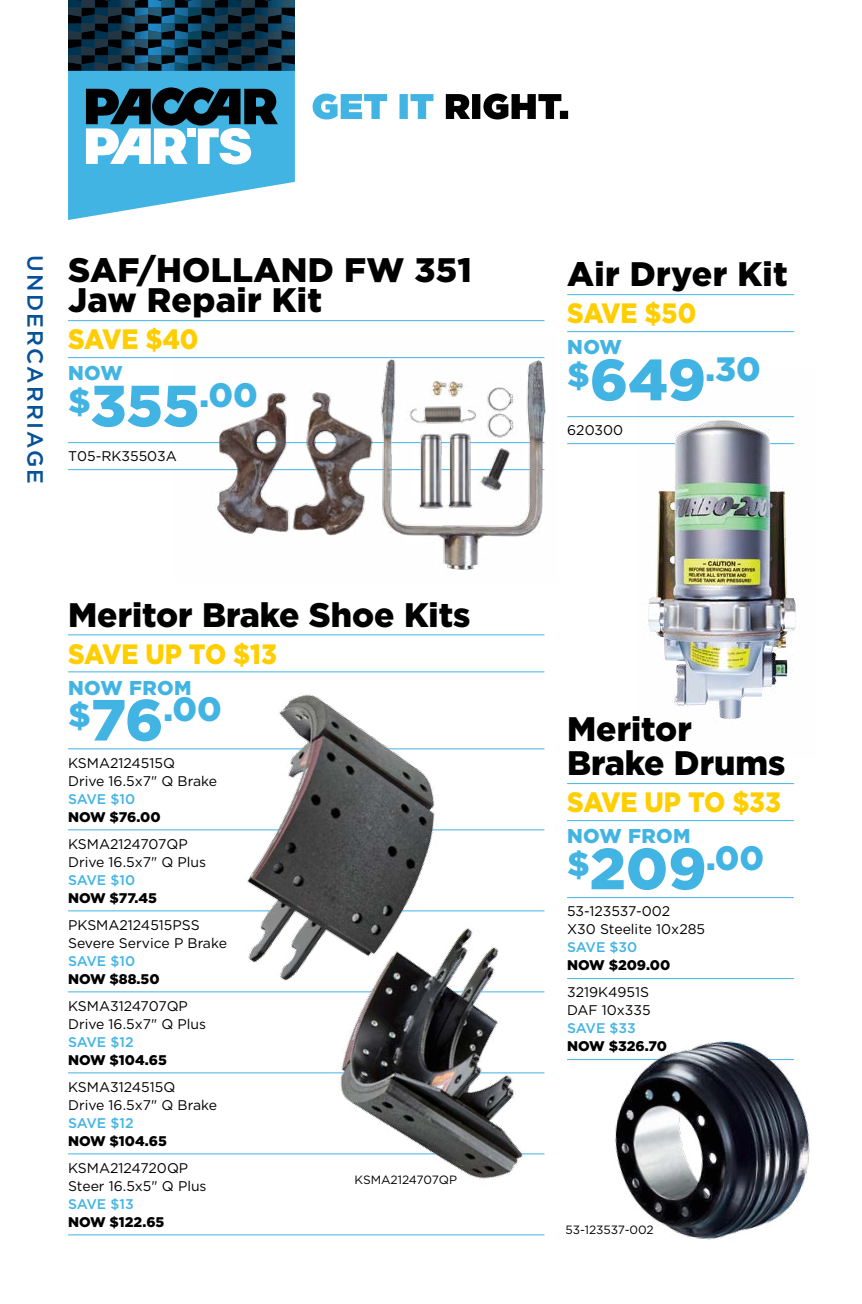
<style>
.page{position:relative;width:862px;height:1304px;background:#fff}
.page>*{position:absolute;margin:0;border:0;box-sizing:border-box;transform-origin:0 0}
.t1{font:900 34px/34px "Gotham";color:#000}
.t2{font:900 33.8px "Gotham";color:#42b4e4}
.t3{font:900 28px "Gotham";letter-spacing:-.005em;color:#ffce00;scale:.91 1}
.t4{font:500 22px "Gotham";color:#065197}
.t5{font:900 20px "Gotham";letter-spacing:.02em;color:#42b4e4}
.t6{font:14px/18px "Gotham";color:#000}
.t7{font:900 14px "Gotham";color:#000}
.t8{font:500 14px "Gotham";letter-spacing:-.005em;color:#42b4e4}
.t9{font:12px "Gotham";color:#000}
.s1{font-size:58px}
</style>
<div class="page">
<svg style="left:68px;top:0;width:227px;height:220px"></svg>
<svg style="left:446px;top:94px;width:122px;height:26px"></svg>
<svg style="left:312px;top:94px;width:121px;height:26px"></svg>
<hr style="left:567px;top:783px;width:227px;height:1px;background:#42b4e4">
<hr style="left:567px;top:820px;width:227px;height:1px;background:#42b4e4">
<hr style="left:567px;top:897px;width:227px;height:1px;background:#42b4e4">
<hr style="left:567px;top:978px;width:227px;height:1px;background:#42b4e4">
<hr style="left:68px;top:634px;width:476px;height:1px;background:#42b4e4">
<hr style="left:68px;top:671px;width:476px;height:1px;background:#42b4e4">
<hr style="left:68px;top:748px;width:476px;height:1px;background:#42b4e4">
<hr style="left:68px;top:829px;width:476px;height:1px;background:#42b4e4">
<hr style="left:68px;top:910px;width:476px;height:1px;background:#42b4e4">
<hr style="left:68px;top:991px;width:476px;height:1px;background:#42b4e4">
<hr style="left:68px;top:1072px;width:476px;height:1px;background:#42b4e4">
<hr style="left:68px;top:1153px;width:476px;height:1px;background:#42b4e4">
<hr style="left:68px;top:1234px;width:476px;height:1px;background:#42b4e4">
<img style="left:280px;top:897px;width:351px;height:339px">
<hr style="left:567px;top:294px;width:227px;height:1px;background:#42b4e4">
<hr style="left:567px;top:331px;width:227px;height:1px;background:#42b4e4">
<hr style="left:567px;top:416px;width:227px;height:1px;background:#42b4e4">
<hr style="left:567px;top:443px;width:227px;height:1px;background:#42b4e4">
<img style="left:636px;top:416px;width:160px;height:303px">
<hr style="left:68px;top:320px;width:476px;height:1px;background:#42b4e4">
<hr style="left:68px;top:357px;width:476px;height:1px;background:#42b4e4">
<hr style="left:68px;top:442px;width:476px;height:1px;background:#42b4e4">
<hr style="left:68px;top:469px;width:476px;height:1px;background:#42b4e4">
<img style="left:175px;top:357px;width:371px;height:213px">
<img style="left:136px;top:671px;width:355px;height:355px">
<img style="left:595px;top:1024px;width:215px;height:216px">
<h3 class="t4" style="left:50px;top:255px;width:227px;rotate:90deg">Undercarriage</h3>
<h1 class="t1" style="left:68px;top:255px;width:405px;line-height:30px">SAF/HOLLAND FW 351<br>Jaw Repair Kit</h1>
<h3 class="t3" style="left:68px;top:320px;width:145px">SAVE $40</h3>
<h3 class="t5" style="left:68px;top:359px;width:56px">NOW</h3>
<h2 class="t2" style="left:68px;top:372px;width:191px">$<span class="s1">355</span>.00</h2>
<p class="t6" style="left:68px;top:447px;width:110px">T05-RK35503A</p>
<h1 class="t1" style="left:68px;top:597px;width:404px">Meritor Brake Shoe Kits</h1>
<h3 class="t3" style="left:68px;top:634px;width:231px">SAVE UP TO $13</h3>
<h3 class="t5" style="left:68px;top:674px;width:125px">NOW FROM</h3>
<h2 class="t2" style="left:68px;top:686px;width:155px">$<span class="s1">76</span>.00</h2>
<p class="t6" style="left:68px;top:753px;width:150px">KSMA2124515Q<br>Drive 16.5x7" Q Brake</p>
<p class="t8" style="left:68px;top:789px;width:69px">SAVE $10</p>
<p class="t7" style="left:68px;top:807px;width:94px">NOW $76.00</p>
<p class="t6" style="left:68px;top:834px;width:140px">KSMA2124707QP<br>Drive 16.5x7" Q Plus</p>
<p class="t8" style="left:68px;top:870px;width:69px">SAVE $10</p>
<p class="t7" style="left:68px;top:888px;width:90px">NOW $77.45</p>
<p class="t6" style="left:68px;top:915px;width:160px">PKSMA2124515PSS<br>Severe Service P Brake</p>
<p class="t8" style="left:68px;top:951px;width:69px">SAVE $10</p>
<p class="t7" style="left:68px;top:969px;width:93px">NOW $88.50</p>
<p class="t6" style="left:68px;top:996px;width:140px">KSMA3124707QP<br>Drive 16.5x7" Q Plus</p>
<p class="t8" style="left:68px;top:1032px;width:67px">SAVE $12</p>
<p class="t7" style="left:68px;top:1050px;width:100px">NOW $104.65</p>
<p class="t6" style="left:68px;top:1077px;width:150px">KSMA3124515Q<br>Drive 16.5x7" Q Brake</p>
<p class="t8" style="left:68px;top:1113px;width:67px">SAVE $12</p>
<p class="t7" style="left:68px;top:1131px;width:100px">NOW $104.65</p>
<p class="t6" style="left:68px;top:1158px;width:140px">KSMA2124720QP<br>Steer 16.5x5" Q Plus</p>
<p class="t8" style="left:68px;top:1195px;width:67px">SAVE $13</p>
<p class="t7" style="left:68px;top:1212px;width:98px">NOW $122.65</p>
<p class="t9" style="left:354px;top:1172px;width:104px">KSMA2124707QP</p>
<h1 class="t1" style="left:567px;top:257px;width:222px">Air Dryer Kit</h1>
<h3 class="t3" style="left:567px;top:294px;width:143px">SAVE $50</h3>
<h3 class="t5" style="left:567px;top:333px;width:56px">NOW</h3>
<h2 class="t2" style="left:567px;top:346px;width:195px">$<span class="s1">649</span>.30</h2>
<p class="t6" style="left:567px;top:421px;width:57px">620300</p>
<h1 class="t1" style="left:567px;top:712px;width:220px">Meritor<br>Brake Drums</h1>
<h3 class="t3" style="left:567px;top:783px;width:236px">SAVE UP TO $33</h3>
<h3 class="t5" style="left:567px;top:822px;width:125px">NOW FROM</h3>
<h2 class="t2" style="left:567px;top:835px;width:199px">$<span class="s1">209</span>.00</h2>
<p class="t6" style="left:567px;top:902px;width:139px">53-123537-002<br>X30 Steelite 10x285</p>
<p class="t8" style="left:567px;top:938px;width:72px">SAVE $30</p>
<p class="t7" style="left:567px;top:956px;width:105px">NOW $209.00</p>
<p class="t6" style="left:567px;top:983px;width:85px">3219K4951S<br>DAF 10x335</p>
<p class="t8" style="left:567px;top:1019px;width:70px">SAVE $33</p>
<p class="t7" style="left:567px;top:1037px;width:101px">NOW $326.70</p>
<p class="t9" style="left:565px;top:1222px;width:90px">53-123537-002</p>
</div>
